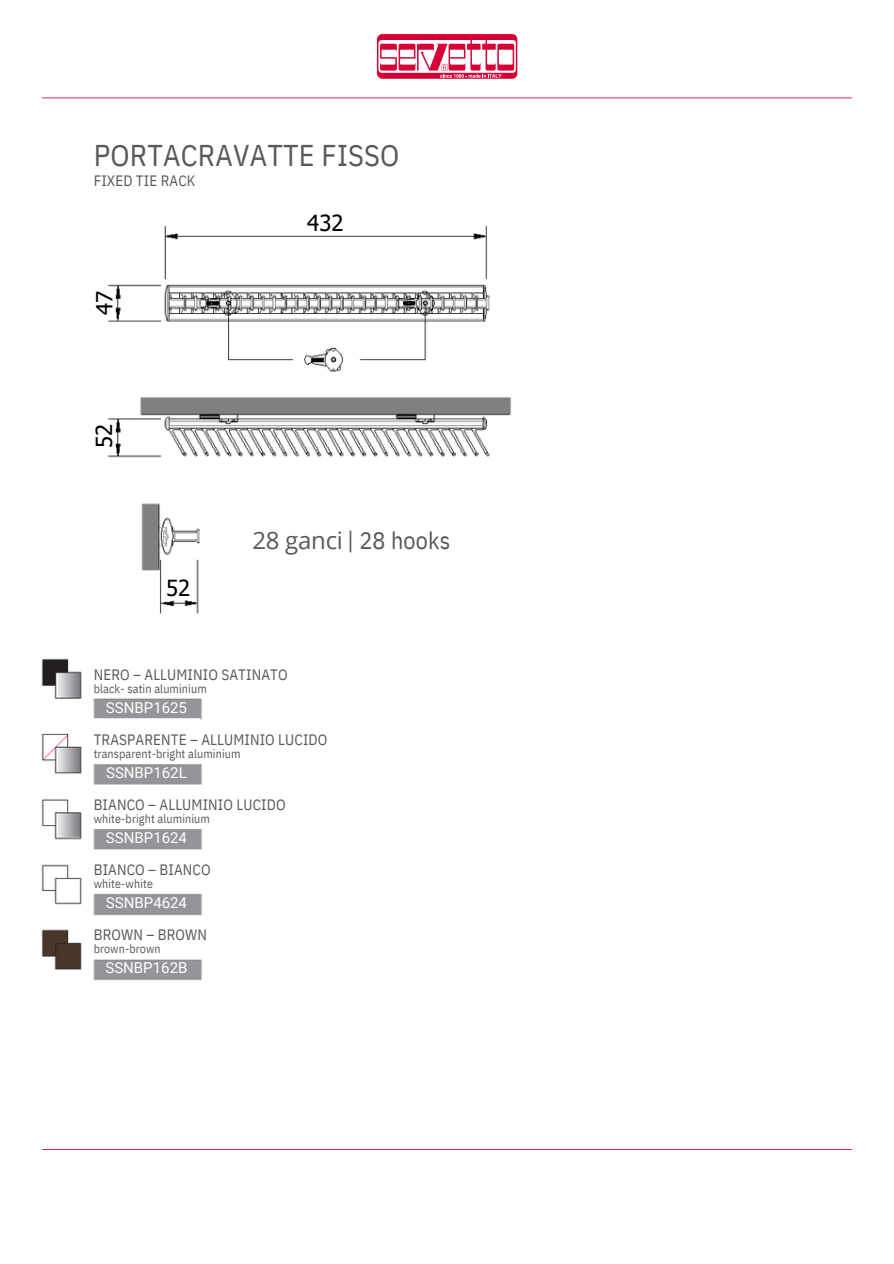
<style>
.page{position:relative;width:894px;height:1264px;background:#fff}
.page>*{position:absolute;margin:0;border:0;box-sizing:border-box;transform-origin:0 0}
.t1{font:30px "IBM Plex Sans Cond";letter-spacing:.01em;color:#58585a}
.t2{font:24px "IBM Plex Sans Cond";letter-spacing:.01em;color:#58585a}
.t3{font:22.2px "Tahoma";color:#000}
.t4{font:15px "IBM Plex Sans Cond";letter-spacing:.01em;color:#58585a}
.t5{font:15px "Roboto";color:#fff}
.t6{font:12px "IBM Plex Sans Cond";letter-spacing:.01em;color:#58585a}
.s1{font-family:"Open Sans"}
</style>
<div class="page">
<img style="left:141px;top:503px;width:59px;height:111px">
<img style="left:41px;top:658px;width:161px;height:323px">
<hr style="left:42px;top:97px;width:809px;height:1px;background:#d60037">
<hr style="left:43px;top:1149px;width:808px;height:1px;background:#d60037">
<img style="left:108px;top:397px;width:404px;height:61px">
<img style="left:107px;top:225px;width:384px;height:147px">
<svg style="left:377px;top:34px;width:140px;height:45px"></svg>
<h1 class="t1" style="left:94px;top:135px;width:307px">PORTACRAVATTE FISSO</h1>
<p class="t4" style="left:94px;top:171px;width:103px">FIXED TIE RACK</p>
<h3 class="t3" style="left:90px;top:315px;width:26px;rotate:-90deg">47</h3>
<h3 class="t3" style="left:90px;top:448px;width:26px;rotate:-90deg">52</h3>
<h3 class="t3" style="left:166px;top:574px;width:26px">52</h3>
<h3 class="t3" style="left:307px;top:208px;width:38px">432</h3>
<h2 class="t2" style="left:252px;top:524px;width:199px"><span class="s1">28 ganci</span> | 28 hooks</h2>
<p class="t4" style="left:94px;top:664px;width:195px">NERO – ALLUMINIO SATINATO</p>
<p class="t6" style="left:94px;top:680px;width:114px">black- satin aluminium</p>
<p class="t5" style="left:106px;top:698px;width:83px">SSNBP1625</p>
<p class="t4" style="left:94px;top:730px;width:235px">TRASPARENTE – ALLUMINIO LUCIDO</p>
<p class="t6" style="left:94px;top:746px;width:148px">transparent-bright aluminium</p>
<p class="t5" style="left:106px;top:764px;width:82px">SSNBP162L</p>
<p class="t4" style="left:94px;top:794px;width:193px">BIANCO – ALLUMINIO LUCIDO</p>
<p class="t6" style="left:94px;top:810px;width:118px">white-bright aluminium</p>
<p class="t5" style="left:106px;top:829px;width:83px">SSNBP1624</p>
<p class="t4" style="left:94px;top:859px;width:118px">BIANCO – BIANCO</p>
<p class="t6" style="left:94px;top:875px;width:61px">white-white</p>
<p class="t5" style="left:106px;top:893px;width:83px">SSNBP4624</p>
<p class="t4" style="left:94px;top:924px;width:115px">BROWN – BROWN</p>
<p class="t6" style="left:94px;top:940px;width:68px">brown-brown</p>
<p class="t5" style="left:105px;top:958px;width:83px">SSNBP162B</p>
</div>
